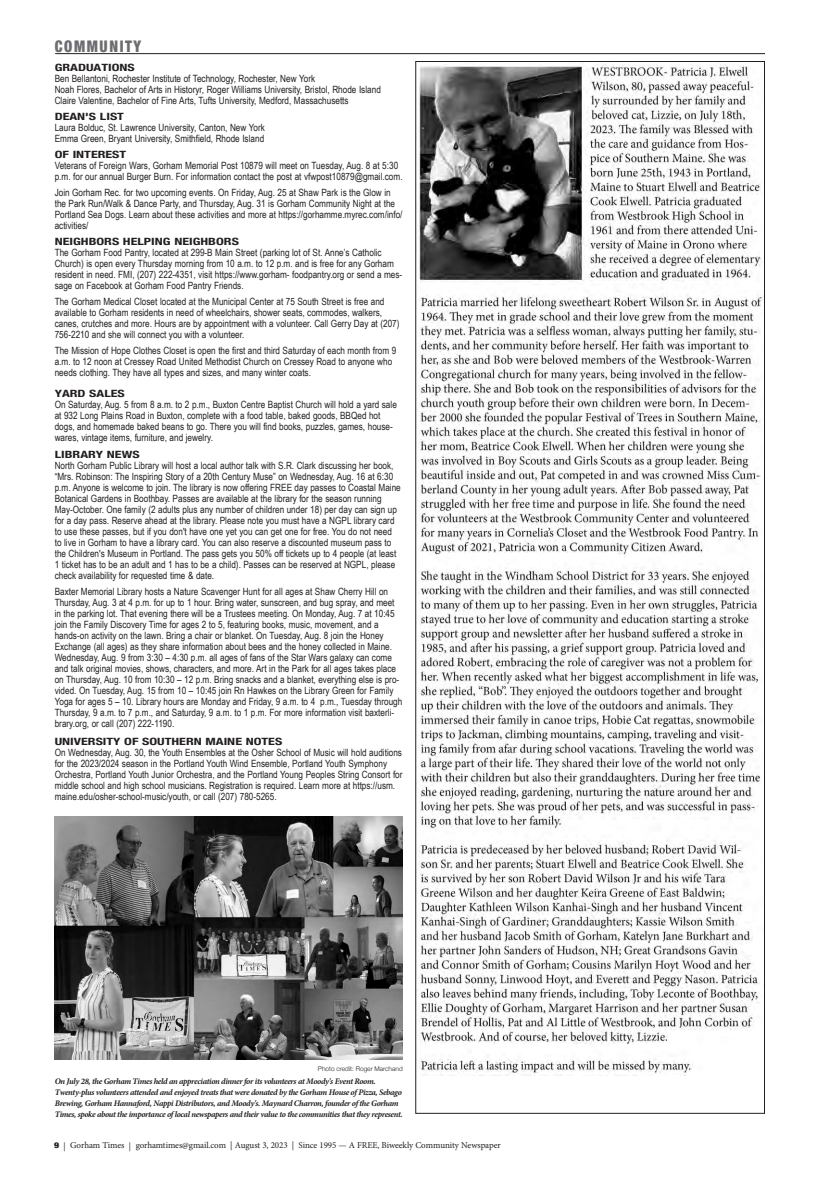
<style>
.page{position:relative;width:819px;height:1188px;background:#fff}
.page>*{position:absolute;margin:0;border:0;box-sizing:border-box;transform-origin:0 0}
.t1{font:900 condensed 16px "Helvetica Neue";letter-spacing:.11em;color:#6c6d70;scale:.92 1}
.t2{font:10px/11px "Arial Narrow";color:#231f20}
.t3{font:700 condensed 10px "Helvetica Neue";color:#231f20;scale:1.4 1}
.t4{font:9px "Minion Pro";letter-spacing:-.01em;color:#231f20}
.t5{font:italic 700 8.5px/11px "Minion Pro";letter-spacing:-.04em;color:#231f20}
.t6{font:300 6.5px "Helvetica Neue";color:#231f20}
.s1{font-family:"Helvetica Neue";font-weight:900;font-stretch:condensed;font-size:8px}
.s2{font-family:"Adobe Garamond Pro"}
</style>
<div class="page">
<hr style="left:55px;top:53px;width:710px;height:1px;background:#231f20">
<img style="left:418px;top:63px;width:344px;height:1013px">
<img style="left:54px;top:816px;width:349px;height:243px">
<h1 class="t1" style="left:55px;top:33px;width:96px">COMMUNITY</h1>
<p class="t3" style="left:55px;top:59px;width:59px">GRADUATIONS</p>
<p class="t2" style="left:55px;top:72px;width:328px">Ben Bellantoni, Rochester Institute of Technology, Rochester, New York<br>Noah Flores, Bachelor of Arts in Historyr, Roger Williams University, Bristol, Rhode Island<br>Claire Valentine, Bachelor of Fine Arts, Tufts University, Medford, Massachusetts</p>
<p class="t3" style="left:55px;top:108px;width:51px">DEAN'S LIST</p>
<p class="t2" style="left:55px;top:121px;width:212px">Laura Bolduc, St. Lawrence University, Canton, New York<br>Emma Green, Bryant University, Smithfield, Rhode Island</p>
<p class="t3" style="left:55px;top:146px;width:53px">OF INTEREST</p>
<p class="t2" style="left:55px;top:159px;width:349px">Veterans of Foreign Wars, Gorham Memorial Post 10879 will meet on Tuesday, Aug. 8 at 5:30 p.m. for our annual Burger Burn. For information contact the post at vfwpost10879@gmail.com.</p>
<p class="t2" style="left:55px;top:186px;width:349px">Join Gorham Rec. for two upcoming events. On Friday, Aug. 25 at Shaw Park is the Glow in the Park Run/Walk &amp; Dance Party, and Thursday, Aug. 31 is Gorham Community Night at the Portland Sea Dogs. Learn about these activities and more at https://gorhamme.myrec.com/info/ activities/</p>
<p class="t3" style="left:55px;top:233px;width:133px">NEIGHBORS HELPING NEIGHBORS</p>
<p class="t2" style="left:55px;top:246px;width:349px">The Gorham Food Pantry, located at 299-B Main Street (parking lot of St. Anne’s Catholic Church) is open every Thursday morning from 10 a.m. to 12 p.m. and is free for any Gorham resident in need. FMI, (207) 222-4351, visit https://www.gorham- foodpantry.org or send a mes&shy;sage on Facebook at Gorham Food Pantry Friends.</p>
<p class="t2" style="left:55px;top:295px;width:346px">The Gorham Medical Closet located at the Municipal Center at 75 South Street is free and available to Gorham residents in need of wheelchairs, shower seats, commodes, walkers, canes, crutches and more. Hours are by appointment with a volunteer. Call Gerry Day at (207)<br>756-2210 and she will connect you with a volunteer.</p>
<p class="t2" style="left:55px;top:344px;width:343px">The Mission of Hope Clothes Closet is open the first and third Saturday of each month from 9 a.m. to 12 noon at Cressey Road United Methodist Church on Cressey Road to anyone who needs clothing. They have all types and sizes, and many winter coats.</p>
<p class="t3" style="left:55px;top:385px;width:52px">YARD SALES</p>
<p class="t2" style="left:55px;top:398px;width:344px">On Saturday, Aug. 5 from 8 a.m. to 2 p.m., Buxton Centre Baptist Church will hold a yard sale at 932 Long Plains Road in Buxton, complete with a food table, baked goods, BBQed hot dogs, and homemade baked beans to go. There you will find books, puzzles, games, house&shy;wares, vintage items, furniture, and jewelry.</p>
<p class="t3" style="left:55px;top:446px;width:62px">LIBRARY NEWS</p>
<p class="t2" style="left:55px;top:459px;width:348px">North Gorham Public Library will host a local author talk with S.R. Clark discussing her book, “Mrs. Robinson: The Inspiring Story of a 20th Century Muse” on Wednesday, Aug. 16 at 6:30 p.m. Anyone is welcome to join. The library is now offering FREE day passes to Coastal Maine Botanical Gardens in Boothbay. Passes are available at the library for the season running May-October. One family (2 adults plus any number of children under 18) per day can sign up for a day pass. Reserve ahead at the library. Please note you must have a NGPL library card to use these passes, but if you don't have one yet you can get one for free. You do not need to live in Gorham to have a library card. You can also reserve a discounted museum pass to the Children's Museum in Portland. The pass gets you 50% off tickets up to 4 people (at least 1 ticket has to be an adult and 1 has to be a child). Passes can be reserved at NGPL, please check availability for requested time &amp; date.</p>
<p class="t2" style="left:55px;top:585px;width:349px">Baxter Memorial Library hosts a Nature Scavenger Hunt for all ages at Shaw Cherry Hill on Thursday, Aug. 3 at 4 p.m. for up to 1 hour. Bring water, sunscreen, and bug spray, and meet in the parking lot. That evening there will be a Trustees meeting. On Monday, Aug. 7 at 10:45 join the Family Discovery Time for ages 2 to 5, featuring books, music, movement, and a hands-on activity on the lawn. Bring a chair or blanket. On Tuesday, Aug. 8 join the Honey Exchange (all ages) as they share information about bees and the honey collected in Maine.<br>Wednesday, Aug. 9 from 3:30 – 4:30 p.m. all ages of fans of the Star Wars galaxy can come and talk original movies, shows, characters, and more. Art in the Park for all ages takes place on Thursday, Aug. 10 from 10:30 – 12 p.m. Bring snacks and a blanket, everything else is pro&shy;vided. On Tuesday, Aug. 15 from 10 – 10:45 join Rn Hawkes on the Library Green for Family Yoga for ages 5 – 10. Library hours are Monday and Friday, 9 a.m. to 4 p.m., Tuesday through Thursday, 9 a.m. to 7 p.m., and Saturday, 9 a.m. to 1 p.m. For more information visit baxterli&shy;brary.org, or call (207) 222-1190.</p>
<p class="t3" style="left:55px;top:733px;width:164px">UNIVERSITY OF SOUTHERN MAINE NOTES</p>
<p class="t2" style="left:55px;top:746px;width:349px">On Wednesday, Aug. 30, the Youth Ensembles at the Osher School of Music will hold auditions for the 2023/2024 season in the Portland Youth Wind Ensemble, Portland Youth Symphony Orchestra, Portland Youth Junior Orchestra, and the Portland Young Peoples String Consort for middle school and high school musicians. Registration is required. Learn more at https://usm. maine.edu/osher-school-music/youth, or call (207) 780-5265.</p>
<p class="t6" style="left:318px;top:1063px;width:86px">Photo credit: Roger Marchand</p>
<p class="t5" style="left:55px;top:1075px;width:350px">On July 28, the Gorham Times held an appreciation dinner for its volunteers at Moody's Event Room.<br>Twenty-plus volunteers attended and enjoyed treats that were donated by the Gorham House of Pizza, Sebago Brewing, Gorham Hannaford, Nappi Distributors, and Moody's. Maynard Charron, founder of the Gorham Times, spoke about the importance of local newspapers and their value to the communities that they represent.</p>
<p class="t4" style="left:54px;top:1140px;width:448px"><span class="s1">9</span> <span class="s2">|</span> Gorham Times <span class="s2">|</span> gorhamtimes@gmail.com | August 3, 2023 | Since 1995 — A FREE, Biweekly Community Newspaper</p>
</div>
